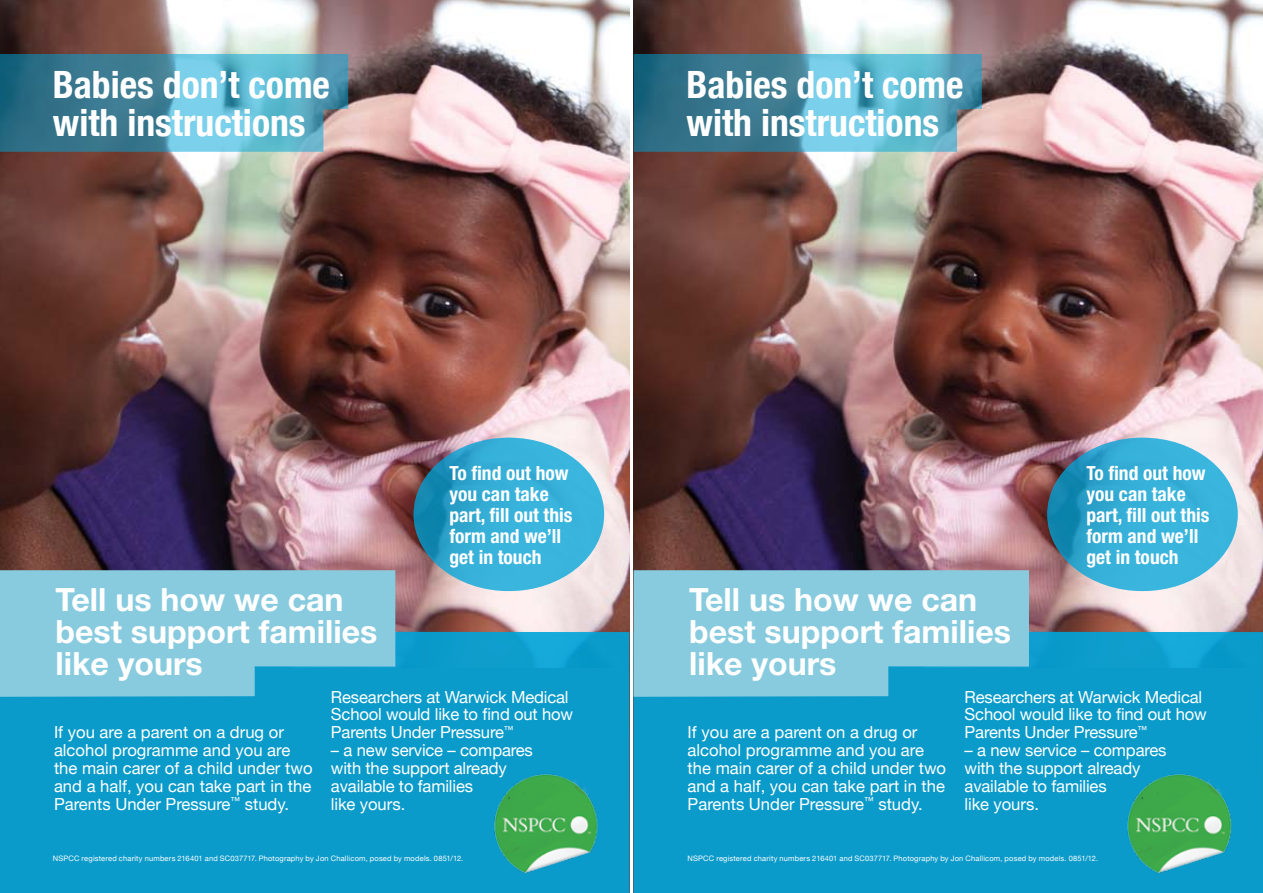
<style>
.page{position:relative;width:1263px;height:893px;background:#fff}
.page>*{position:absolute;margin:0;border:0;box-sizing:border-box;transform-origin:0 0}
.t1{font:700 condensed 37.65px/38.5px "Helvetica Neue";color:#fff}
.t2{font:700 32.1px/32.1px "Helvetica Neue";color:#fff}
.t3{font:700 condensed 19.5px/21px "Helvetica Neue";color:#fff}
.t4{font:16.65px/17.9px "Helvetica Neue";letter-spacing:-.01em;color:#fff}
.t5{font:7.5px "Helvetica Neue";letter-spacing:.025em;color:#fff}
</style>
<div class="page">
<img style="left:0;top:0;width:629px;height:631px">
<img style="left:634px;top:0;width:629px;height:631px">
<svg style="left:0;top:54px;width:348px;height:98px;background:#4f97ae"></svg>
<svg style="left:634px;top:54px;width:348px;height:98px;background:#5097ae"></svg>
<svg style="left:414px;top:438px;width:190px;height:153px;background:#32abd4"></svg>
<svg style="left:1047px;top:438px;width:191px;height:153px;background:#32abd3"></svg>
<div style="left:0;top:631px;width:629px;height:262px;background:#0a9bca"></div>
<div style="left:634px;top:631px;width:629px;height:262px;background:#0a9bca"></div>
<svg style="left:0;top:570px;width:395px;height:127px;background:#7cc6dc"></svg>
<img style="left:483px;top:763px;width:131px;height:114px">
<img style="left:1117px;top:763px;width:130px;height:114px">
<svg style="left:634px;top:570px;width:395px;height:127px;background:#7cc6dc"></svg>
<h1 class="t1" style="left:53px;top:65px;width:279px">Babies don’t come with instructions</h1>
<h1 class="t1" style="left:686px;top:65px;width:279px">Babies don’t come with instructions</h1>
<h2 class="t2" style="left:55px;top:583px;width:323px">Tell us how we can best support families like yours</h2>
<p class="t3" style="left:449px;top:462px;width:124px">To find out how you can take part, fill out this form and we’ll get in touch</p>
<p class="t3" style="left:1086px;top:462px;width:124px">To find out how you can take part, fill out this form and we’ll get in touch</p>
<h2 class="t2" style="left:689px;top:583px;width:323px">Tell us how we can best support families like yours</h2>
<p class="t4" style="left:54px;top:723px;width:260px">If you are a parent on a drug or alcohol programme and you are the main carer of a child under two and a half, you can take part in the<br>Parents Under Pressure<sup>™</sup> study.</p>
<p class="t4" style="left:331px;top:687px;width:244px">Researchers at Warwick Medical<br>School would like to find out how<br>Parents Under Pressure<sup>™</sup></p>
<p class="t4" style="left:331px;top:741px;width:203px">– a new service – compares with the support already available to families<br>like yours.</p>
<p class="t4" style="left:688px;top:723px;width:260px">If you are a parent on a drug or alcohol programme and you are the main carer of a child under two and a half, you can take part in the<br>Parents Under Pressure<sup>™</sup> study.</p>
<p class="t4" style="left:964px;top:687px;width:244px">Researchers at Warwick Medical<br>School would like to find out how<br>Parents Under Pressure<sup>™</sup></p>
<p class="t4" style="left:964px;top:741px;width:203px">– a new service – compares with the support already available to families<br>like yours.</p>
<p class="t5" style="left:53px;top:854px;width:412px">NSPCC registered charity numbers 216401 and SC037717. Photography by Jon Challicom, posed by models. 0851/12.</p>
<p class="t5" style="left:688px;top:854px;width:412px">NSPCC registered charity numbers 216401 and SC037717. Photography by Jon Challicom, posed by models. 0851/12.</p>
</div>
